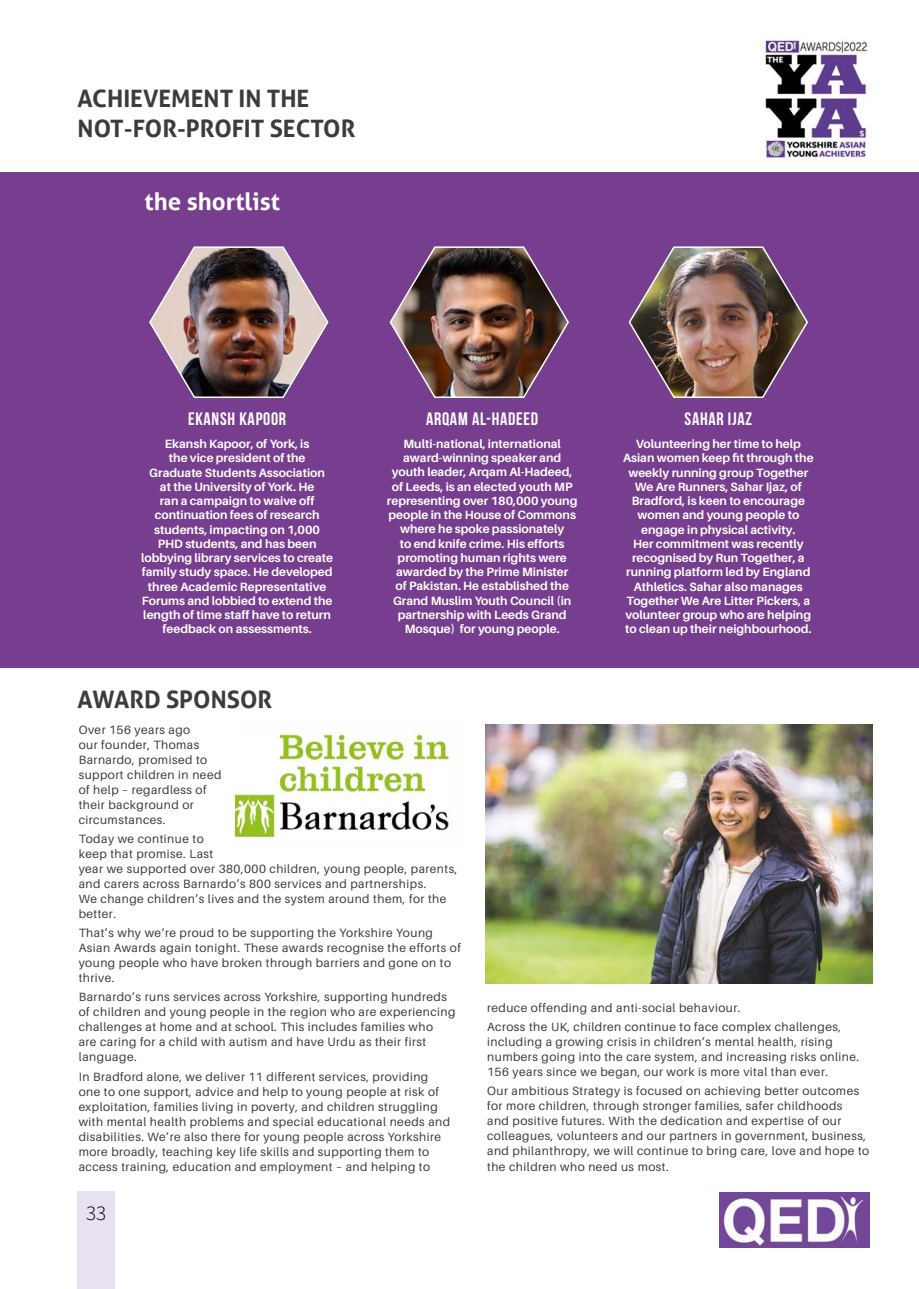
<style>
.page{position:relative;width:919px;height:1289px;background:#fff}
.page>*{position:absolute;margin:0;border:0;box-sizing:border-box;transform-origin:0 0}
.t1{font:700 24px/30px "Aller";color:#3c3c3b}
.t2{font:700 24px "Aller";color:#fff}
.t3{font:21px "Source Sans Variable";color:#000}
.t4{font:700 18px "Bebas Neue";letter-spacing:.04em;color:#fff}
.t5{font:12px/15px "Aileron";letter-spacing:.04em;color:#3c3c3b}
.t6{font:700 12px/14.2px "Aileron";color:#fff;text-align:center}
</style>
<div class="page">
<div style="left:77px;top:1191px;width:38px;height:97px;background:#e8e1f1"></div>
<img style="left:719px;top:1192px;width:150px;height:55px">
<img style="left:760px;top:36px;width:108px;height:124px">
<div style="left:0;top:172px;width:918px;height:496px;background:#773e90"></div>
<img style="left:235px;top:733px;width:217px;height:105px">
<img style="left:485px;top:724px;width:387px;height:259px">
<img style="left:149px;top:246px;width:180px;height:152px">
<img style="left:389px;top:246px;width:180px;height:152px">
<img style="left:628px;top:246px;width:180px;height:152px">
<h1 class="t1" style="left:78px;top:83px;width:279px">ACHIEVEMENT IN THE<br>NOT-FOR-PROFIT SECTOR</h1>
<h1 class="t2" style="left:145px;top:187px;width:137px">the shortlist</h1>
<h3 class="t4" style="left:188px;top:409px;width:100px">EKANSH KAPOOR</h3>
<h3 class="t4" style="left:426px;top:409px;width:114px">ARQAM AL-HADEED</h3>
<h3 class="t4" style="left:684px;top:409px;width:69px">SAHAR IJAZ</h3>
<p class="t6" style="left:141px;top:437px;width:193px">Ekansh Kapoor, of York, is<br>the vice president of the<br>Graduate Students Association<br>at the University of York. He<br>ran a campaign to waive off continuation fees of research students, impacting on 1,000<br>PHD students, and has been lobbying library services to create family study space. He developed three Academic Representative<br>Forums and lobbied to extend the length of time staff have to return feedback on assessments.</p>
<p class="t6" style="left:387px;top:437px;width:192px">Multi-national, international award-winning speaker and youth leader, Arqam Al-Hadeed, of Leeds, is an elected youth MP representing over 180,000 young people in the House of Commons where he spoke passionately<br>to end knife crime. His efforts promoting human rights were awarded by the Prime Minister<br>of Pakistan. He established the<br>Grand Muslim Youth Council (in partnership with Leeds Grand<br>Mosque) for young people.</p>
<h1 class="t1" style="left:78px;top:684px;width:196px">AWARD SPONSOR</h1>
<p class="t6" style="left:623px;top:437px;width:192px">Volunteering her time to help<br>Asian women keep fit through the weekly running group Together<br>We Are Runners, Sahar Ijaz, of<br>Bradford, is keen to encourage women and young people to engage in physical activity.<br>Her commitment was recently recognised by Run Together, a running platform led by England<br>Athletics. Sahar also manages<br>Together We Are Litter Pickers, a volunteer group who are helping to clean up their neighbourhood.</p>
<p class="t5" style="left:79px;top:722px;width:144px">Over 156 years ago<br>our founder, Thomas<br>Barnardo, promised to support children in need of help – regardless of their background or circumstances.</p>
<p class="t5" style="left:79px;top:831px;width:380px">Today we continue to<br>keep that promise. Last<br>year we supported over 380,000 children, young people, parents, and carers across Barnardo’s 800 services and partnerships.<br>We change children’s lives and the system around them, for the better.</p>
<p class="t5" style="left:79px;top:925px;width:383px">That’s why we’re proud to be supporting the Yorkshire Young Asian Awards again tonight. These awards recognise the efforts of young people who have broken through barriers and gone on to thrive.</p>
<p class="t5" style="left:79px;top:989px;width:378px">Barnardo’s runs services across Yorkshire, supporting hundreds of children and young people in the region who are experiencing challenges at home and at school. This includes families who<br>are caring for a child with autism and have Urdu as their first language.</p>
<p class="t5" style="left:79px;top:1069px;width:373px">In Bradford alone, we deliver 11 different services, providing one to one support, advice and help to young people at risk of exploitation, families living in poverty, and children struggling with mental health problems and special educational needs and disabilities. We’re also there for young people across Yorkshire more broadly, teaching key life skills and supporting them to access training, education and employment – and helping to</p>
<h2 class="t3" style="left:86px;top:1200px;width:22px">33</h2>
<p class="t5" style="left:487px;top:998px;width:355px;line-height:19.2px">reduce offending and anti-social behaviour.<br>Across the UK, children continue to face complex challenges,</p>
<p class="t5" style="left:487px;top:1034px;width:373px">including a growing crisis in children’s mental health, rising numbers going into the care system, and increasing risks online.<br>156 years since we began, our work is more vital than ever.</p>
<p class="t5" style="left:487px;top:1083px;width:383px">Our ambitious Strategy is focused on achieving better outcomes for more children, through stronger families, safer childhoods<br>and positive futures. With the dedication and expertise of our colleagues, volunteers and our partners in government, business, and philanthropy, we will continue to bring care, love and hope to the children who need us most.</p>
</div>
